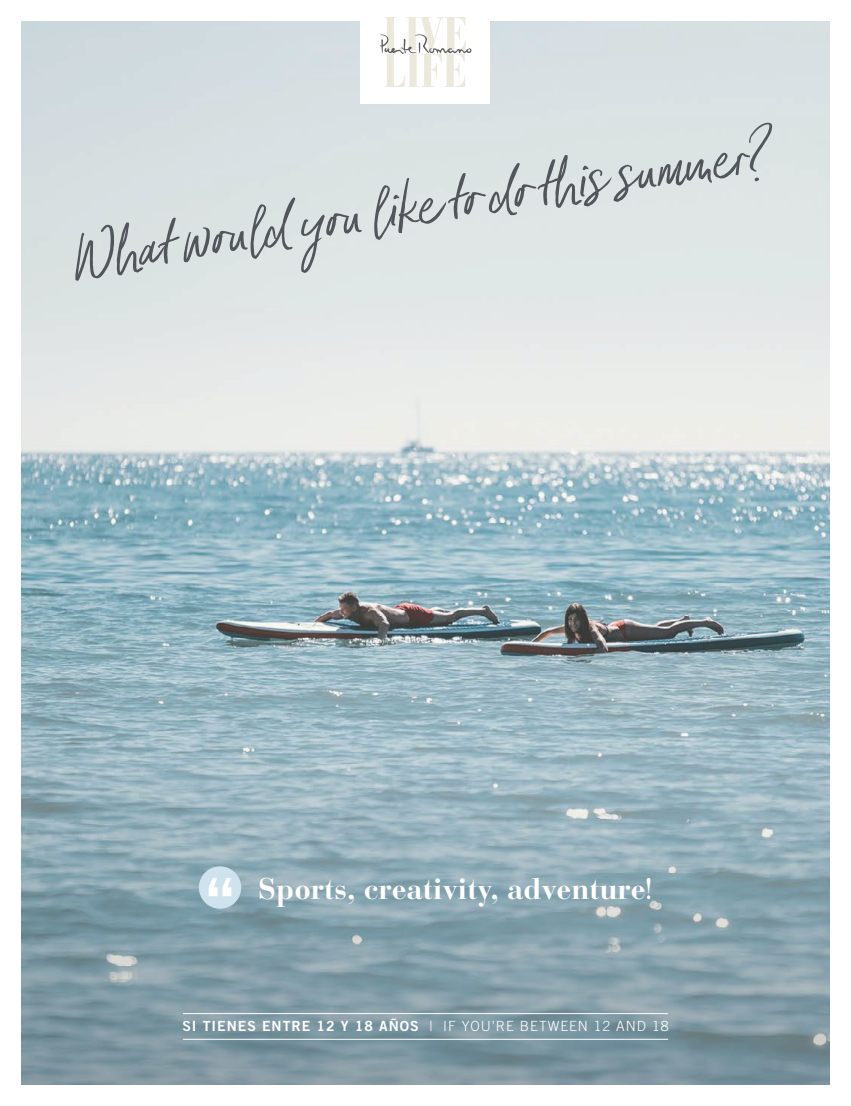
<style>
.page{position:relative;width:851px;height:1106px;background:#fff}
.page>*{position:absolute;margin:0;border:0;box-sizing:border-box;transform-origin:0 0}
.t1{font:italic 70.05px "Indigo Blue";color:#52555b}
.t2{font:700 29.7px "Bauer Bodoni LT";color:#fff}
.t3{font:300 13.95px "Trade Gothic";letter-spacing:.07em;color:#fff}
.s1{font-family:"Bodoni LT Poster Compressed";font-weight:400}
.s2{font-family:"Trade Gothic Bold Two";font-weight:400}
</style>
<div class="page">
<img style="left:21px;top:21px;width:808px;height:728px">
<svg style="left:21px;top:749px;width:808px;height:335px;background:#8ba5b0"></svg>
<hr style="left:183px;top:1013px;width:485px;height:1px;background:#fff">
<hr style="left:183px;top:1039px;width:485px;height:1px;background:#fff">
<div style="left:199px;top:866px;width:42px;height:42px;background:#cfe3ee;border-radius:50%"></div>
<svg style="left:209px;top:878px;width:22px;height:18px"></svg>
<div style="left:360px;top:9px;width:130px;height:94px;background:#fff"></div>
<svg style="left:379px;top:17px;width:92px;height:70px"></svg>
<h1 class="t1" style="left:66px;top:217px;width:710px;rotate:-9deg">What would you like to do this summ er?</h1>
<h2 class="t2" style="left:258px;top:871px;width:395px">Sports, creativity, adventure<span class="s1">!</span></h2>
<p class="t3" style="left:182px;top:1017px;width:487px"><span class="s2">SI TIENES ENTRE 12 Y 18 AÑOS</span> | IF YOU’RE BETWEEN 12 AND 18</p>
</div>
